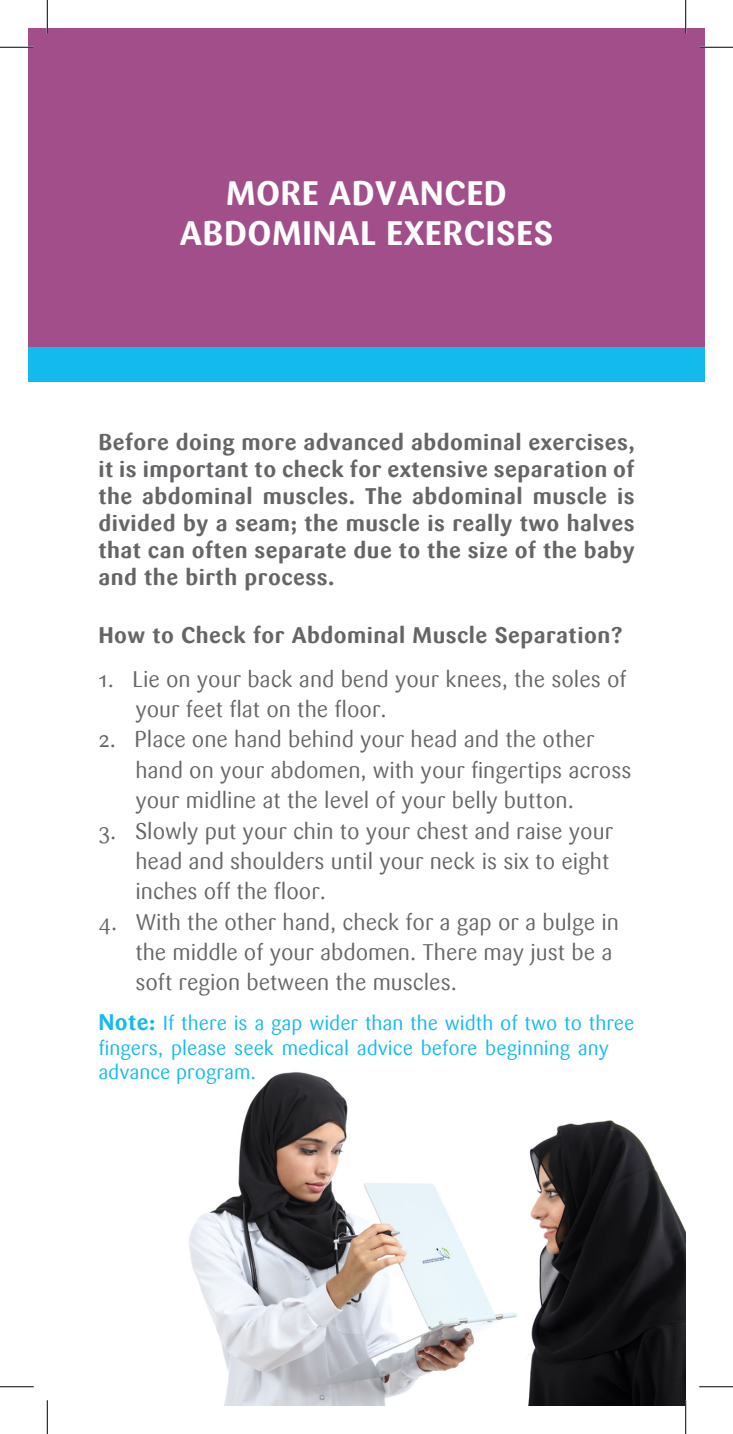
<style>
.page{position:relative;width:733px;height:1434px;background:#fff}
.page>*{position:absolute;margin:0;border:0;box-sizing:border-box;transform-origin:0 0}
.t1{font:700 33.75px "Sari";letter-spacing:.015em;color:#fff}
.t2{font:22.5px/30.4px "Sari";color:#656568}
.t3{font:700 22.5px/27px "Sari";letter-spacing:.02em;color:#656568;text-align:justify}
.t4{font:20.25px/24.8px "Sari";color:#12baee}
.s1{font-weight:700;font-size:22.5px}
</style>
<div class="page">
<div style="left:28px;top:28px;width:676px;height:319px;background:#a24e8b"></div>
<div style="left:28px;top:347px;width:676px;height:34px;background:#12baee"></div>
<img style="left:189px;top:1072px;width:496px;height:334px">
<hr style="left:684px;top:0;width:2px;height:34px;background:#fff">
<hr style="left:684px;top:1400px;width:2px;height:34px;background:#fff">
<hr style="left:0;top:47px;width:34px;height:1px;background:#000">
<hr style="left:699px;top:47px;width:33px;height:1px;background:#000">
<hr style="left:0;top:1386px;width:34px;height:1px;background:#000">
<hr style="left:699px;top:1386px;width:33px;height:1px;background:#000">
<hr style="left:47px;top:0;width:1px;height:34px;background:#000">
<hr style="left:47px;top:1400px;width:1px;height:34px;background:#000">
<hr style="left:685px;top:0;width:1px;height:34px;background:#000">
<hr style="left:685px;top:1400px;width:1px;height:34px;background:#000">
<p class="t1" style="left:226px;top:173px;width:282px">MORE ADVANCED</p>
<p class="t1" style="left:180px;top:213px;width:375px">ABDOMINAL EXERCISES</p>
<p class="t3" style="left:98px;top:429px;width:537px">Before doing more advanced abdominal exercises, it is important to check for extensive separation of the abdominal muscles. The abdominal muscle is divided by a seam; the muscle is really two halves that can often separate due to the size of the baby and the birth process.</p>
<p class="t3" style="left:98px;top:621px;width:525px">How to Check for Abdominal Muscle Separation?</p>
<p class="t2" style="left:135px;top:664px;width:492px;text-indent:-37px">1. Lie on your back and bend your knees, the soles of your feet flat on the floor.</p>
<p class="t2" style="left:135px;top:725px;width:497px;text-indent:-37px">2. Place one hand behind your head and the other hand on your abdomen, with your fingertips across your midline at the level of your belly button.</p>
<p class="t2" style="left:135px;top:816px;width:479px;text-indent:-37px">3. Slowly put your chin to your chest and raise your head and shoulders until your neck is six to eight inches off the floor.</p>
<p class="t2" style="left:135px;top:907px;width:485px;text-indent:-37px">4. With the other hand, check for a gap or a bulge in the middle of your abdomen. There may just be a soft region between the muscles.</p>
<p class="t4" style="left:98px;top:1011px;width:537px"><span class="s1">Note:</span> If there is a gap wider than the width of two to three fingers, please seek medical advice before beginning any</p>
<p class="t4" style="left:98px;top:1060px;width:159px">advance program.</p>
</div>
